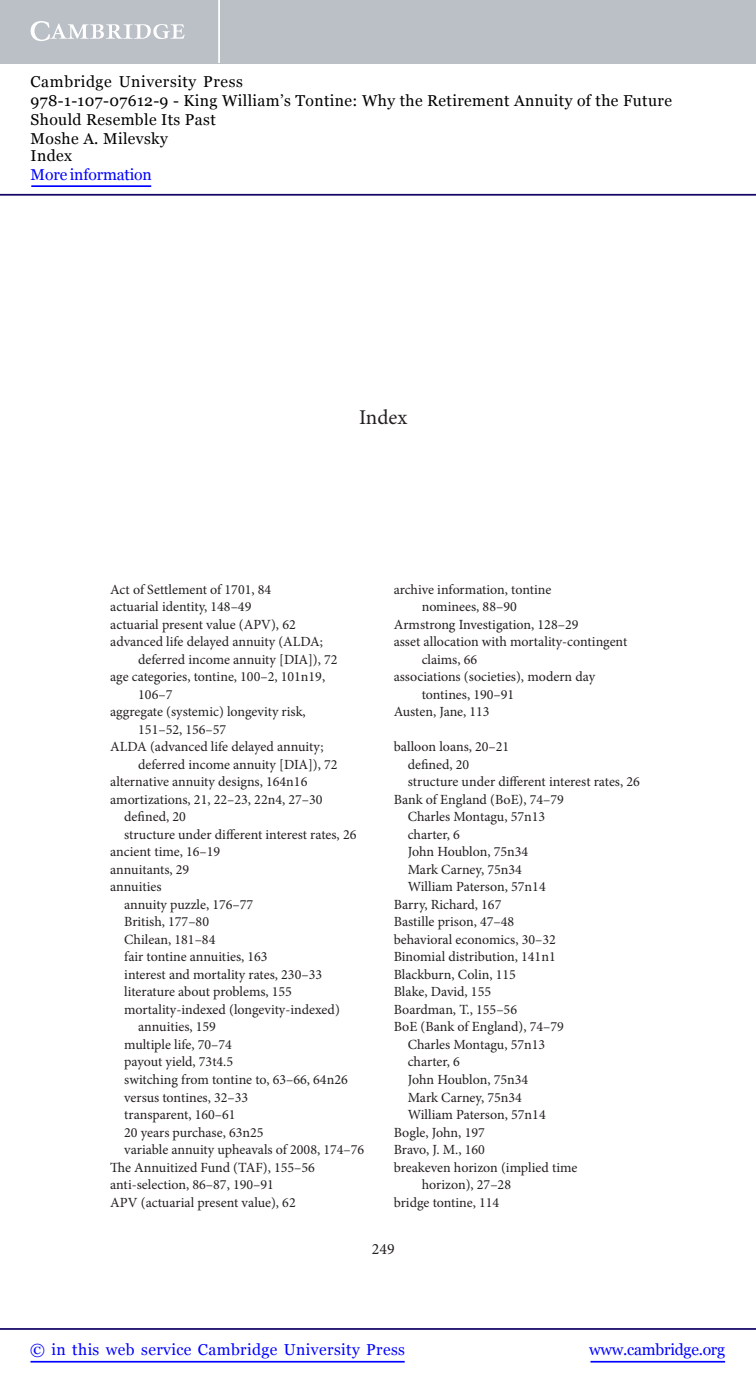
<style>
.page{position:relative;width:756px;height:1388px;background:#fff}
.page>*{position:absolute;margin:0;border:0;box-sizing:border-box;transform-origin:0 0}
.t1{font:21px "Minion Pro";color:#231f20}
.t2{font:15.75px/18.6px "Georgia";letter-spacing:.025em;color:#000}
.t3{font:15.75px "Georgia";letter-spacing:.025em;color:#00f}
.t4{font:15.75px "Georgia";letter-spacing:-.015em;color:#00f}
.t5{font:15.75px "Georgia";letter-spacing:-.01em;color:#00f}
.t6{font:15.75px "Minion Pro";color:#231f20}
.t7{font:14px "Minion Pro";color:#231f20}
</style>
<div class="page">
<hr style="left:591px;top:1361px;width:134px;height:1px;background:#00f">
<hr style="left:0;top:1328px;width:756px;height:2px;background:#150666">
<hr style="left:31px;top:1361px;width:374px;height:1px;background:#00f">
<div style="left:0;top:0;width:756px;height:63px;background:#bac0c6"></div>
<svg style="left:31px;top:21px;width:154px;height:20px"></svg>
<hr style="left:218px;top:0;width:2px;height:63px;background:#fff">
<hr style="left:0;top:194px;width:756px;height:2px;background:#150666">
<hr style="left:31px;top:185px;width:120px;height:2px;background:#00f">
<p class="t2" style="left:31px;top:73px;width:643px">Cambridge University Press<br>978-1-107-07612-9 - King William’s Tontine: Why the Retirement Annuity of the Future<br>Should Resemble Its Past<br>Moshe A. Milevsky<br>Index</p>
<p class="t5" style="left:31px;top:165px;width:123px">More information</p>
<h1 class="t1" style="left:359px;top:404px;width:50px">Index</h1>
<p class="t7" style="left:110px;top:580px;width:163px">Act of Settlement of 1701, 84</p>
<p class="t7" style="left:110px;top:597px;width:143px">actuarial identity, 148–49</p>
<p class="t7" style="left:110px;top:615px;width:187px">actuarial present value (APV), 62</p>
<p class="t7" style="left:110px;top:632px;width:214px">advanced life delayed annuity (ALDA;</p>
<p class="t7" style="left:138px;top:650px;width:201px">deferred income annuity [DIA]), 72</p>
<p class="t7" style="left:110px;top:667px;width:216px">age categories, tontine, 100–2, 101n19,</p>
<p class="t7" style="left:138px;top:685px;width:36px">106–7</p>
<p class="t7" style="left:110px;top:702px;width:197px">aggregate (systemic) longevity risk,</p>
<p class="t7" style="left:138px;top:720px;width:90px">151–52, 156–57</p>
<p class="t7" style="left:110px;top:737px;width:215px">ALDA (advanced life delayed annuity;</p>
<p class="t7" style="left:138px;top:755px;width:201px">deferred income annuity [DIA]), 72</p>
<p class="t7" style="left:110px;top:772px;width:199px">alternative annuity designs, 164n16</p>
<p class="t7" style="left:110px;top:790px;width:214px">amortizations, 21, 22–23, 22n4, 27–30</p>
<p class="t7" style="left:124px;top:807px;width:63px">defined, 20</p>
<p class="t7" style="left:124px;top:825px;width:234px">structure under different interest rates, 26</p>
<p class="t7" style="left:110px;top:842px;width:111px">ancient time, 16–19</p>
<p class="t7" style="left:110px;top:860px;width:81px">annuitants, 29</p>
<p class="t7" style="left:110px;top:877px;width:53px">annuities</p>
<p class="t7" style="left:124px;top:895px;width:131px">annuity puzzle, 176–77</p>
<p class="t7" style="left:124px;top:912px;width:86px">British, 177–80</p>
<p class="t7" style="left:124px;top:930px;width:93px">Chilean, 181–84</p>
<p class="t7" style="left:124px;top:947px;width:145px">fair tontine annuities, 163</p>
<p class="t7" style="left:124px;top:965px;width:199px">interest and mortality rates, 230–33</p>
<p class="t7" style="left:124px;top:982px;width:169px">literature about problems, 155</p>
<p class="t7" style="left:124px;top:1000px;width:217px">mortality-indexed (longevity-indexed)</p>
<p class="t7" style="left:138px;top:1017px;width:79px">annuities, 159</p>
<p class="t7" style="left:124px;top:1035px;width:109px">multiple life, 70–74</p>
<p class="t7" style="left:124px;top:1052px;width:110px">payout yield, 73t4.5</p>
<p class="t7" style="left:124px;top:1070px;width:225px">switching from tontine to, 63–66, 64n26</p>
<p class="t7" style="left:124px;top:1087px;width:126px">versus tontines, 32–33</p>
<p class="t7" style="left:124px;top:1105px;width:113px">transparent, 160–61</p>
<p class="t7" style="left:124px;top:1122px;width:141px">20 years purchase, 63n25</p>
<p class="t7" style="left:124px;top:1140px;width:242px">variable annuity upheavals of 2008, 174–76</p>
<p class="t7" style="left:110px;top:1157px;width:206px">The Annuitized Fund (TAF), 155–56</p>
<p class="t7" style="left:110px;top:1175px;width:165px">anti-selection, 86–87, 190–91</p>
<p class="t7" style="left:110px;top:1192px;width:187px">APV (actuarial present value), 62</p>
<p class="t7" style="left:394px;top:580px;width:159px">archive information, tontine</p>
<p class="t7" style="left:422px;top:597px;width:97px">nominees, 88–90</p>
<p class="t7" style="left:394px;top:615px;width:186px">Armstrong Investigation, 128–29</p>
<p class="t7" style="left:394px;top:632px;width:235px">asset allocation with mortality-contingent</p>
<p class="t7" style="left:422px;top:650px;width:57px">claims, 66</p>
<p class="t7" style="left:394px;top:667px;width:203px">associations (societies), modern day</p>
<p class="t7" style="left:422px;top:685px;width:94px">tontines, 190–91</p>
<p class="t7" style="left:394px;top:702px;width:97px">Austen, Jane, 113</p>
<p class="t7" style="left:394px;top:737px;width:117px">balloon loans, 20–21</p>
<p class="t7" style="left:408px;top:755px;width:63px">defined, 20</p>
<p class="t7" style="left:408px;top:772px;width:234px">structure under different interest rates, 26</p>
<p class="t7" style="left:394px;top:790px;width:172px">Bank of England (BoE), 74–79</p>
<p class="t7" style="left:408px;top:807px;width:139px">Charles Montagu, 57n13</p>
<p class="t7" style="left:408px;top:825px;width:54px">charter, 6</p>
<p class="t7" style="left:408px;top:842px;width:122px">John Houblon, 75n34</p>
<p class="t7" style="left:408px;top:860px;width:116px">Mark Carney, 75n34</p>
<p class="t7" style="left:408px;top:877px;width:139px">William Paterson, 57n14</p>
<p class="t7" style="left:394px;top:895px;width:109px">Barry, Richard, 167</p>
<p class="t7" style="left:394px;top:912px;width:122px">Bastille prison, 47–48</p>
<p class="t7" style="left:394px;top:930px;width:164px">behavioral economics, 30–32</p>
<p class="t7" style="left:394px;top:947px;width:163px">Binomial distribution, 141n1</p>
<p class="t7" style="left:394px;top:965px;width:124px">Blackburn, Colin, 115</p>
<p class="t7" style="left:394px;top:982px;width:99px">Blake, David, 155</p>
<p class="t7" style="left:394px;top:1000px;width:125px">Boardman, T., 155–56</p>
<p class="t7" style="left:394px;top:1017px;width:172px">BoE (Bank of England), 74–79</p>
<p class="t7" style="left:408px;top:1035px;width:139px">Charles Montagu, 57n13</p>
<p class="t7" style="left:408px;top:1052px;width:54px">charter, 6</p>
<p class="t7" style="left:408px;top:1070px;width:122px">John Houblon, 75n34</p>
<p class="t7" style="left:408px;top:1087px;width:116px">Mark Carney, 75n34</p>
<p class="t7" style="left:408px;top:1105px;width:139px">William Paterson, 57n14</p>
<p class="t7" style="left:394px;top:1122px;width:93px">Bogle, John, 197</p>
<p class="t7" style="left:394px;top:1140px;width:93px">Bravo, J. M., 160</p>
<p class="t7" style="left:394px;top:1157px;width:185px">breakeven horizon (implied time</p>
<p class="t7" style="left:422px;top:1175px;width:91px">horizon), 27–28</p>
<p class="t7" style="left:394px;top:1192px;width:107px">bridge tontine, 114</p>
<p class="t6" style="left:372px;top:1238px;width:24px">249</p>
<p class="t3" style="left:30px;top:1339px;width:376px">© in this web service Cambridge University Press</p>
<p class="t4" style="left:589px;top:1339px;width:137px">www.cambridge.org</p>
</div>
